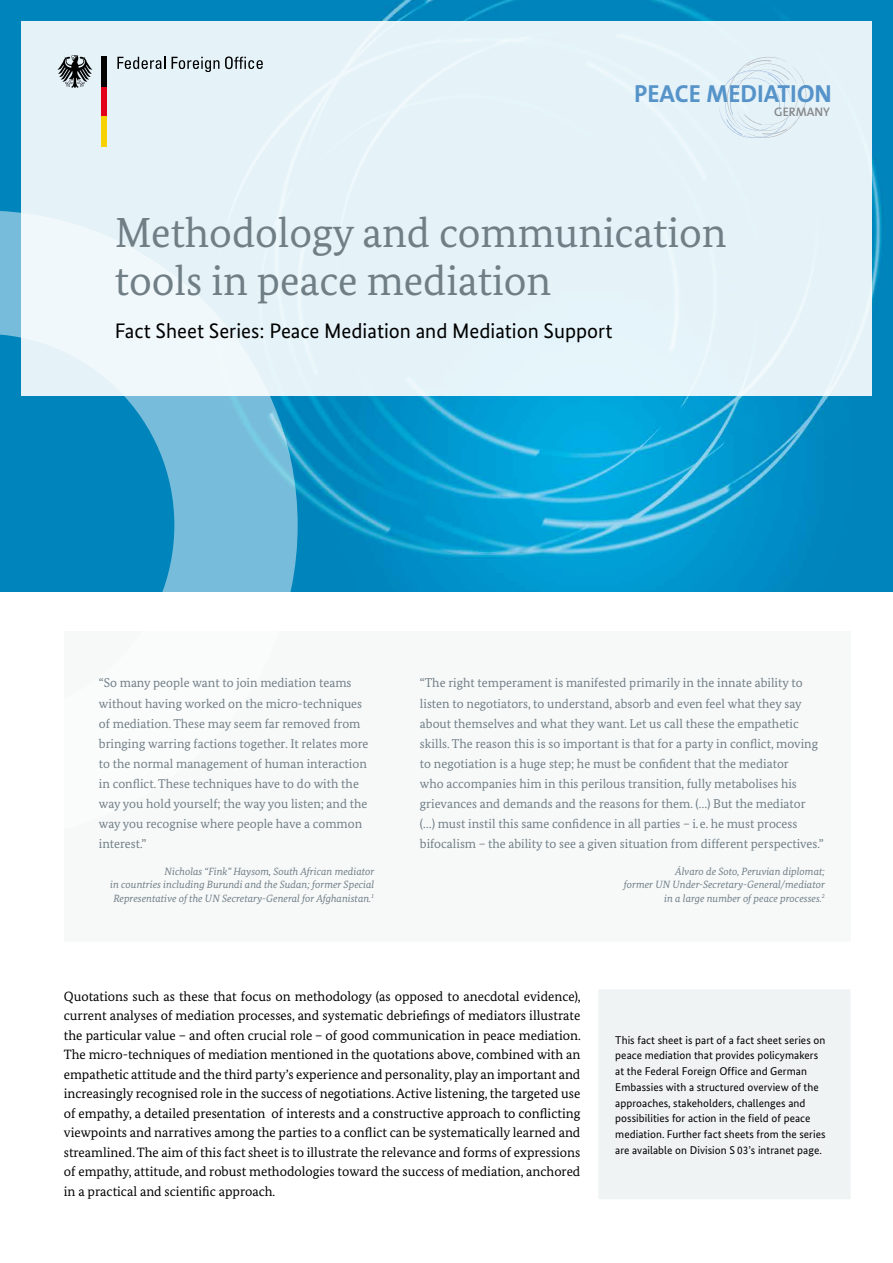
<style>
.page{position:relative;width:893px;height:1263px;background:#fff}
.page>*{position:absolute;margin:0;border:0;box-sizing:border-box;transform-origin:0 0}
.t1{font:42px/48px "Bundes Serif";color:#707e86}
.t2{font:24.75px "The Sans Bold Caps";color:#5693c9}
.t3{font:21px "Bundes Sans";color:#000}
.t4{font:13.5px/19.5px "Bundes Serif";color:#000;text-align:justify}
.t5{font:12.75px/20.1px "Bundes Serif";color:#707e86}
.t6{font:600 12.45px "The Sans";color:#86888a}
.t7{font:11.25px/15.8px "Bundes Sans";letter-spacing:.005em;color:#000}
.t8{font:italic 10.5px/13.5px "Bundes Serif";color:#707e86;text-align:justify}
</style>
<div class="page">
<div style="left:64px;top:631px;width:786px;height:311px;background:#f7f9f9"></div>
<img style="left:64px;top:0;width:829px;height:591px">
<svg style="left:0;top:210px;width:298px;height:382px;background:#359eca"></svg>
<div style="left:21px;top:21px;width:851px;height:374px;background:#e5f2f8"></div>
<svg style="left:719px;top:57px;width:88px;height:81px"></svg>
<div style="left:598px;top:989px;width:252px;height:210px;background:#f0f3f4"></div>
<div style="left:101px;top:87px;width:6px;height:30px;background:#e2001a"></div>
<div style="left:101px;top:117px;width:6px;height:30px;background:#f8d100"></div>
<div style="left:101px;top:57px;width:6px;height:30px;background:#000"></div>
<svg style="left:57px;top:55px;width:35px;height:33px"></svg>
<svg style="left:117px;top:57px;width:48px;height:12px"></svg>
<svg style="left:172px;top:57px;width:47px;height:15px"></svg>
<svg style="left:225px;top:56px;width:38px;height:13px"></svg>
<h2 class="t2" style="left:634px;top:73px;width:199px">PEACE MEDIATION</h2>
<p class="t6" style="left:774px;top:101px;width:57px">GERMANY</p>
<h1 class="t1" style="left:115px;top:208px;width:613px">Methodology and communication tools in peace mediation</h1>
<h3 class="t3" style="left:115px;top:318px;width:499px">Fact Sheet Series: Peace Mediation and Mediation Support</h3>
<p class="t5" style="left:99px;top:673px;width:271px">“So many people want to join mediation teams without having worked on the micro-techniques of mediation. These may seem far removed from bringing warring factions together. It relates more to the normal management of human interaction in conflict. These techniques have to do with the way you hold yourself; the way you listen; and the way you recognise where people have a common interest.”</p>
<p class="t8" style="left:110px;top:864px;width:266px;text-indent:54px">Nicholas “Fink” Haysom, South African mediator in countries including Burundi and the Sudan; former Special Representative of the UN Secretary-General for Afghanistan.<sup>1</sup></p>
<p class="t5" style="left:420px;top:673px;width:405px">“The right temperament is manifested primarily in the innate ability to listen to negotiators, to understand, absorb and even feel what they say about themselves and what they want. Let us call these the empathetic skills. The reason this is so important is that for a party in conflict, moving to negotiation is a huge step; he must be confident that the mediator<br>who accompanies him in this perilous transition, fully metabolises his grievances and demands and the reasons for them. (…) But the mediator (…) must instil this same confidence in all parties – i.e. he must process bifocalism – the ability to see a given situation from different perspectives.”</p>
<p class="t8" style="left:624px;top:864px;width:203px;text-align:right">Álvaro de Soto, Peruvian diplomat;<br>former UN Under-Secretary-General/mediator in a large number of peace processes.<sup>2</sup></p>
<p class="t4" style="left:64px;top:986px;width:518px">Quotations such as these that focus on methodology (as opposed to anecdotal evidence), current analyses of mediation processes, and systematic debriefings of mediators illustrate the particular value – and often crucial role – of good communication in peace mediation.<br>The micro-techniques of mediation mentioned in the quotations above, combined with an empathetic attitude and the third party’s experience and personality, play an important and increasingly recognised role in the success of negotiations. Active listening, the targeted use of empathy, a detailed presentation of interests and a constructive approach to conflicting viewpoints and narratives among the parties to a conflict can be systematically learned and streamlined. The aim of this fact sheet is to illustrate the relevance and forms of expressions of empathy, attitude, and robust methodologies toward the success of mediation, anchored in a practical and scientific approach.</p>
<p class="t7" style="left:615px;top:1032px;width:212px">This fact sheet is part of a fact sheet series on peace mediation that provides policymakers at the Federal Foreign Office and German Embassies with a structured overview of the approaches, stakeholders, challenges and possibilities for action in the field of peace mediation. Further fact sheets from the series are available on Division S 03’s intranet page.</p>
</div>
